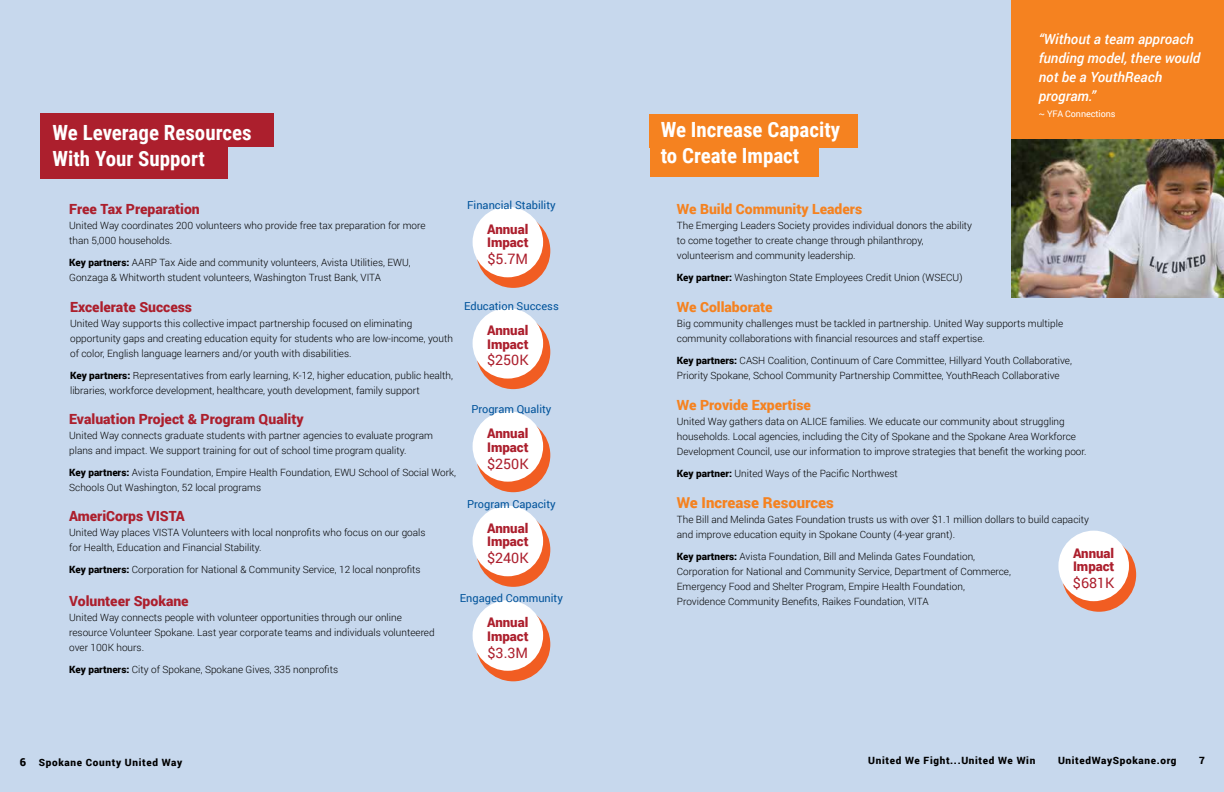
<style>
.page{position:relative;width:1224px;height:792px;background:#fff}
.page>*{position:absolute;margin:0;border:0;box-sizing:border-box;transform-origin:0 0}
.t1{font:700 20.9px/26.2px "Roboto Condensed";color:#fff}
.t2{font:900 15px "Roboto";color:#f58220}
.t3{font:14.4px "Roboto";color:#ac1f2d}
.t4{font:900 14px "Roboto";color:#ac1f2d}
.t5{font:italic 500 14px/19px "Roboto";color:#fff}
.t6{font:900 14px "Roboto";color:#f58220}
.t7{font:900 13.3px/13.6px "Roboto";color:#ac1f2d}
.t8{font:11px "Roboto";color:#00539b}
.t9{font:900 11px "Roboto";color:#000}
.t10{font:300 10px/15px "Roboto";color:#000}
.t11{font:900 10px "Roboto";letter-spacing:.065em;color:#000}
.t12{font:9px "Roboto";letter-spacing:-.005em;color:#fff}
.s1{font-weight:900}
</style>
<div class="page">
<div style="left:0;top:0;width:612px;height:792px;background:#c7d8ed"></div>
<div style="left:40px;top:145px;width:188px;height:34px;background:#ac1f2d"></div>
<div style="left:40px;top:114px;width:233px;height:33px;background:#ac1f2d"></div>
<div style="left:612px;top:0;width:612px;height:792px;background:#c7d8ed"></div>
<div style="left:1012px;top:0;width:212px;height:145px;background:#f58220"></div>
<img style="left:1012px;top:139px;width:212px;height:158px">
<div style="left:650px;top:142px;width:168px;height:35px;background:#f58220"></div>
<div style="left:650px;top:114px;width:208px;height:34px;background:#f58220"></div>
<div style="left:1062px;top:538px;width:74px;height:74px;background:#f15d22;border-radius:50%"></div>
<div style="left:1058px;top:531px;width:71px;height:70px;background:#fff;border-radius:50%"></div>
<div style="left:476px;top:607px;width:74px;height:74px;background:#f15d22;border-radius:50%"></div>
<div style="left:473px;top:600px;width:70px;height:71px;background:#fff;border-radius:50%"></div>
<div style="left:476px;top:513px;width:74px;height:74px;background:#f15d22;border-radius:50%"></div>
<div style="left:473px;top:506px;width:70px;height:70px;background:#fff;border-radius:50%"></div>
<div style="left:476px;top:418px;width:74px;height:74px;background:#f15d22;border-radius:50%"></div>
<div style="left:473px;top:411px;width:70px;height:71px;background:#fff;border-radius:50%"></div>
<div style="left:476px;top:315px;width:74px;height:74px;background:#f15d22;border-radius:50%"></div>
<div style="left:473px;top:308px;width:70px;height:71px;background:#fff;border-radius:50%"></div>
<div style="left:476px;top:214px;width:74px;height:74px;background:#f15d22;border-radius:50%"></div>
<div style="left:473px;top:207px;width:70px;height:70px;background:#fff;border-radius:50%"></div>
<h1 class="t1" style="left:53px;top:119px;width:200px">We Leverage Resources<br>With Your Support</h1>
<h3 class="t4" style="left:69px;top:199px;width:132px">Free Tax Preparation</h3>
<p class="t10" style="left:69px;top:217px;width:358px">United Way coordinates 200 volunteers who provide free tax preparation for more than 5,000 households.</p>
<p class="t10" style="left:69px;top:254px;width:343px"><span class="s1">Key partners:</span> AARP Tax Aide and community volunteers, Avista Utilities, EWU,<br>Gonzaga &amp; Whitworth student volunteers, Washington Trust Bank, VITA</p>
<h3 class="t4" style="left:70px;top:297px;width:123px">Excelerate Success</h3>
<p class="t10" style="left:70px;top:316px;width:384px">United Way supports this collective impact partnership focused on eliminating opportunity gaps and creating education equity for students who are low-income, youth of color, English language learners and/or youth with disabilities.</p>
<p class="t10" style="left:70px;top:368px;width:384px"><span class="s1">Key partners:</span> Representatives from early learning, K-12, higher education, public health, libraries, workforce development, healthcare, youth development, family support</p>
<h3 class="t4" style="left:69px;top:409px;width:236px">Evaluation Project &amp; Program Quality</h3>
<p class="t10" style="left:69px;top:427px;width:365px">United Way connects graduate students with partner agencies to evaluate program plans and impact. We support training for out of school time program quality.</p>
<p class="t10" style="left:69px;top:464px;width:388px"><span class="s1">Key partners:</span> Avista Foundation, Empire Health Foundation, EWU School of Social Work,<br>Schools Out Washington, 52 local programs</p>
<h3 class="t4" style="left:69px;top:506px;width:117px">AmeriCorps VISTA</h3>
<p class="t10" style="left:69px;top:525px;width:358px">United Way places VISTA Volunteers with local nonprofits who focus on our goals for Health, Education and Financial Stability.</p>
<p class="t10" style="left:69px;top:562px;width:353px"><span class="s1">Key partners:</span> Corporation for National &amp; Community Service, 12 local nonprofits</p>
<p class="t8" style="left:467px;top:198px;width:90px">Financial Stability</p>
<h3 class="t7" style="left:487px;top:222px;width:43px">Annual<br>Impact</h3>
<h3 class="t3" style="left:488px;top:249px;width:42px">$5.7M</h3>
<p class="t8" style="left:464px;top:299px;width:96px">Education Success</p>
<h3 class="t7" style="left:487px;top:323px;width:43px">Annual<br>Impact</h3>
<h3 class="t3" style="left:487px;top:350px;width:43px">$250K</h3>
<p class="t8" style="left:471px;top:401px;width:82px">Program Quality</p>
<h3 class="t7" style="left:487px;top:426px;width:43px">Annual<br>Impact</h3>
<h3 class="t3" style="left:487px;top:453px;width:43px">$250K</h3>
<p class="t8" style="left:467px;top:496px;width:90px">Program Capacity</p>
<h3 class="t7" style="left:487px;top:521px;width:43px">Annual<br>Impact</h3>
<h3 class="t3" style="left:487px;top:548px;width:43px">$240K</h3>
<h3 class="t4" style="left:69px;top:591px;width:121px">Volunteer Spokane</h3>
<p class="t10" style="left:69px;top:609px;width:367px">United Way connects people with volunteer opportunities through our online resource Volunteer Spokane. Last year corporate teams and individuals volunteered over 100K hours.</p>
<p class="t10" style="left:69px;top:661px;width:270px"><span class="s1">Key partners:</span> City of Spokane, Spokane Gives, 335 nonprofits</p>
<p class="t8" style="left:460px;top:590px;width:105px">Engaged Community</p>
<h3 class="t7" style="left:487px;top:615px;width:43px">Annual<br>Impact</h3>
<h3 class="t3" style="left:488px;top:642px;width:42px">$3.3M</h3>
<h1 class="t1" style="left:661px;top:115px;width:181px">We Increase Capacity to Create Impact</h1>
<h3 class="t5" style="left:1039px;top:29px;width:163px">“Without a team approach funding model, there would not be a YouthReach program.”</h3>
<p class="t12" style="left:1039px;top:107px;width:78px">~ YFA Connections</p>
<h3 class="t6" style="left:677px;top:199px;width:187px">We Build Community Leaders</h3>
<p class="t10" style="left:677px;top:217px;width:297px">The Emerging Leaders Society provides individual donors the ability to come together to create change through philanthropy, volunteerism and community leadership.</p>
<p class="t10" style="left:677px;top:269px;width:287px"><span class="s1">Key partner:</span> Washington State Employees Credit Union (WSECU)</p>
<h3 class="t6" style="left:677px;top:297px;width:97px">We Collaborate</h3>
<p class="t10" style="left:677px;top:315px;width:388px">Big community challenges must be tackled in partnership. United Way supports multiple community collaborations with financial resources and staff expertise.</p>
<p class="t10" style="left:677px;top:352px;width:397px"><span class="s1">Key partners:</span> CASH Coalition, Continuum of Care Committee, Hillyard Youth Collaborative,<br>Priority Spokane, School Community Partnership Committee, YouthReach Collaborative</p>
<h3 class="t6" style="left:677px;top:395px;width:136px">We Provide Expertise</h3>
<p class="t10" style="left:677px;top:413px;width:411px">United Way gathers data on ALICE families. We educate our community about struggling households. Local agencies, including the City of Spokane and the Spokane Area Workforce<br>Development Council, use our information to improve strategies that benefit the working poor.</p>
<p class="t10" style="left:677px;top:465px;width:223px"><span class="s1">Key partner:</span> United Ways of the Pacific Northwest</p>
<h2 class="t2" style="left:677px;top:492px;width:159px">We Increase Resources</h2>
<p class="t10" style="left:677px;top:511px;width:414px">The Bill and Melinda Gates Foundation trusts us with over $1.1 million dollars to build capacity and improve education equity in Spokane County (4-year grant).</p>
<p class="t10" style="left:677px;top:548px;width:336px"><span class="s1">Key partners:</span> Avista Foundation, Bill and Melinda Gates Foundation, Corporation for National and Community Service, Department of Commerce, Emergency Food and Shelter Program, Empire Health Foundation, Providence Community Benefits, Raikes Foundation, VITA</p>
<h3 class="t7" style="left:1073px;top:546px;width:43px">Annual<br>Impact</h3>
<h3 class="t3" style="left:1073px;top:573px;width:43px">$681K</h3>
<p class="t9" style="left:20px;top:754px;width:8px">6</p>
<p class="t11" style="left:39px;top:755px;width:145px">Spokane County United Way</p>
<p class="t11" style="left:868px;top:754px;width:169px">United We Fight...United We Win</p>
<p class="t11" style="left:1058px;top:754px;width:120px">UnitedWaySpokane.org</p>
<p class="t11" style="left:1199px;top:754px;width:7px">7</p>
</div>
